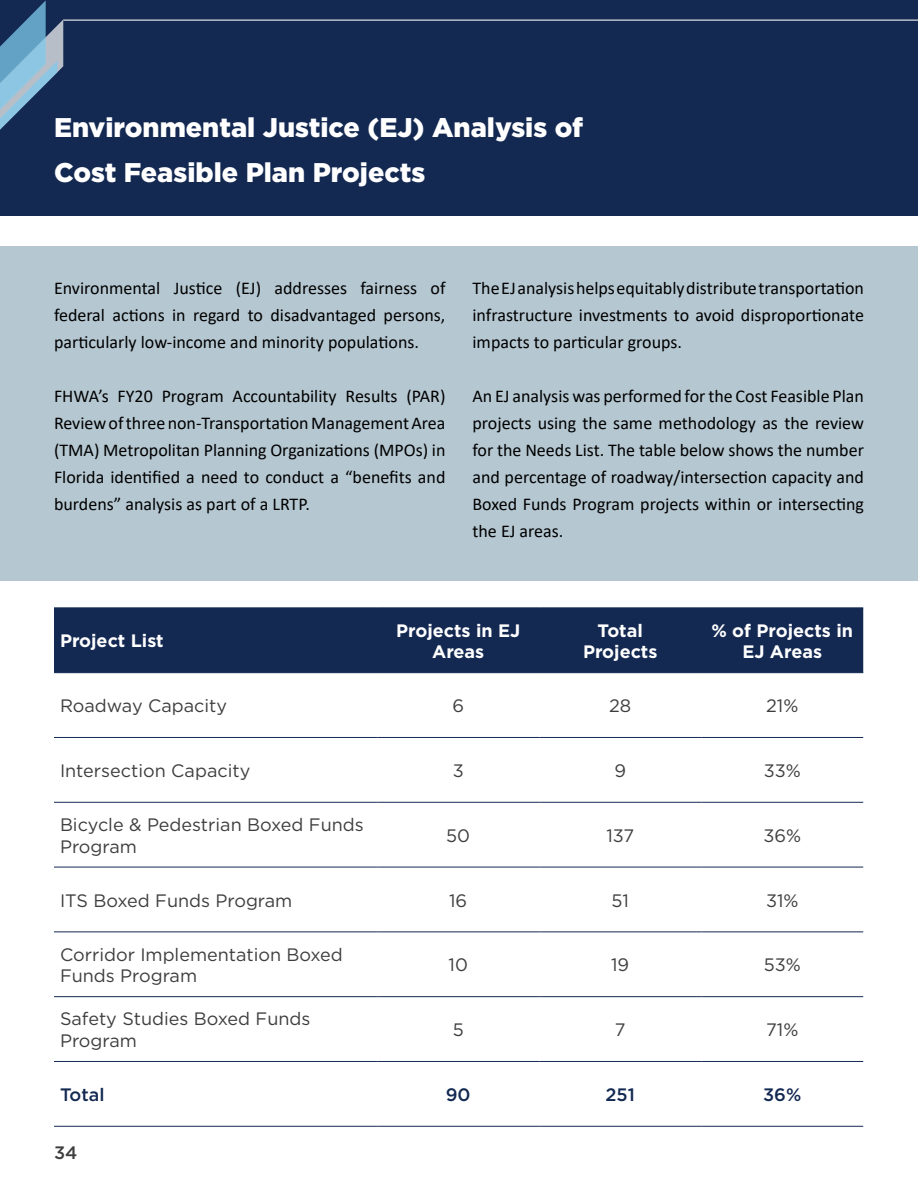
<style>
.page{position:relative;width:918px;height:1188px;background:#fff}
.page>*{position:absolute;margin:0;border:0;box-sizing:border-box;transform-origin:0 0}
.Title_2{font:900 27px "Gotham";color:#fff}
.Normal_text{font:18px/27px "Calibri";color:#000;text-align:justify}
.t1{font:18px/21.6px "Gotham";color:#3e3e3f}
.t2{font:700 18px/21.6px "Gotham";color:#fff;text-align:center}
.t3{font:500 18px "Gotham";color:#132952}
.t4{font:500 18px "Gotham";color:#3e3e3f}
</style>
<div class="page">
<div style="left:0;top:246px;width:918px;height:334px;background:#b5c7d1"></div>
<div style="left:0;top:0;width:918px;height:216px;background:#132952"></div>
<div style="left:54px;top:609px;width:809px;height:63px;background:#132952"></div>
<hr style="left:54px;top:608px;width:323px;height:1px;background:#132952">
<hr style="left:377px;top:608px;width:162px;height:1px;background:#132952">
<hr style="left:539px;top:608px;width:162px;height:1px;background:#132952">
<hr style="left:701px;top:608px;width:162px;height:1px;background:#132952">
<hr style="left:54px;top:672px;width:323px;height:1px;background:#132952">
<hr style="left:377px;top:672px;width:162px;height:1px;background:#132952">
<hr style="left:539px;top:672px;width:162px;height:1px;background:#132952">
<hr style="left:701px;top:672px;width:162px;height:1px;background:#132952">
<hr style="left:54px;top:737px;width:323px;height:1px;background:#132952">
<hr style="left:377px;top:737px;width:162px;height:1px;background:#132952">
<hr style="left:539px;top:737px;width:162px;height:1px;background:#132952">
<hr style="left:701px;top:737px;width:162px;height:1px;background:#132952">
<hr style="left:54px;top:802px;width:323px;height:1px;background:#132952">
<hr style="left:377px;top:802px;width:162px;height:1px;background:#132952">
<hr style="left:539px;top:802px;width:162px;height:1px;background:#132952">
<hr style="left:701px;top:802px;width:162px;height:1px;background:#132952">
<hr style="left:54px;top:867px;width:323px;height:1px;background:#132952">
<hr style="left:377px;top:867px;width:162px;height:1px;background:#132952">
<hr style="left:539px;top:867px;width:162px;height:1px;background:#132952">
<hr style="left:701px;top:867px;width:162px;height:1px;background:#132952">
<hr style="left:54px;top:932px;width:323px;height:1px;background:#132952">
<hr style="left:377px;top:932px;width:162px;height:1px;background:#132952">
<hr style="left:539px;top:932px;width:162px;height:1px;background:#132952">
<hr style="left:701px;top:932px;width:162px;height:1px;background:#132952">
<hr style="left:54px;top:996px;width:323px;height:1px;background:#132952">
<hr style="left:377px;top:996px;width:162px;height:1px;background:#132952">
<hr style="left:539px;top:996px;width:162px;height:1px;background:#132952">
<hr style="left:701px;top:996px;width:162px;height:1px;background:#132952">
<hr style="left:54px;top:1061px;width:323px;height:1px;background:#132952">
<hr style="left:377px;top:1061px;width:162px;height:1px;background:#132952">
<hr style="left:539px;top:1061px;width:162px;height:1px;background:#132952">
<hr style="left:701px;top:1061px;width:162px;height:1px;background:#132952">
<hr style="left:54px;top:1126px;width:323px;height:1px;background:#132952">
<hr style="left:377px;top:1126px;width:162px;height:1px;background:#132952">
<hr style="left:539px;top:1126px;width:162px;height:1px;background:#132952">
<hr style="left:701px;top:1126px;width:162px;height:1px;background:#132952">
<svg style="left:0;top:0;width:63px;height:130px"></svg>
<hr style="left:63px;top:19px;width:855px;height:2px;background:#f0f0f0">
<p class="Title_2" style="left:54px;top:109px;width:531px">Environmental Justice (EJ) Analysis of</p>
<p class="Title_2" style="left:54px;top:154px;width:373px">Cost Feasible Plan Projects</p>
<p class="Normal_text" style="left:54px;top:274px;width:393px">Environmental Justice (EJ) addresses fairness of federal actions in regard to disadvantaged persons, particularly low-income and minority populations.</p>
<p class="Normal_text" style="left:54px;top:382px;width:393px">FHWA’s FY20 Program Accountability Results (PAR)<br>Review of three non-Transportation Management Area (TMA) Metropolitan Planning Organizations (MPOs) in Florida identified a need to conduct a “benefits and burdens” analysis as part of a LRTP.</p>
<p class="Normal_text" style="left:472px;top:274px;width:393px">The EJ analysis helps equitably distribute transportation infrastructure investments to avoid disproportionate impacts to particular groups.</p>
<p class="Normal_text" style="left:472px;top:382px;width:393px">An EJ analysis was performed for the Cost Feasible Plan projects using the same methodology as the review for the Needs List. The table below shows the number and percentage of roadway/intersection capacity and Boxed Funds Program projects within or intersecting the EJ areas.</p>
<p class="t2" style="left:60px;top:630px;width:105px">Project List</p>
<p class="t2" style="left:396px;top:619px;width:126px">Projects in EJ<br>Areas</p>
<p class="t2" style="left:598px;top:619px;width:47px">Total</p>
<p class="t2" style="left:583px;top:641px;width:76px">Projects</p>
<p class="t2" style="left:711px;top:619px;width:143px">% of Projects in<br>EJ Areas</p>
<p class="t1" style="left:60px;top:695px;width:169px">Roadway Capacity</p>
<p class="t1" style="left:452px;top:695px;width:13px">6</p>
<p class="t1" style="left:609px;top:695px;width:24px">28</p>
<p class="t1" style="left:766px;top:695px;width:34px">21%</p>
<p class="t1" style="left:60px;top:760px;width:192px">Intersection Capacity</p>
<p class="t1" style="left:453px;top:760px;width:13px">3</p>
<p class="t1" style="left:614px;top:760px;width:13px">9</p>
<p class="t1" style="left:764px;top:760px;width:39px">33%</p>
<p class="t1" style="left:60px;top:814px;width:305px">Bicycle &amp; Pedestrian Boxed Funds<br>Program</p>
<p class="t1" style="left:446px;top:824px;width:25px">50</p>
<p class="t1" style="left:606px;top:824px;width:29px">137</p>
<p class="t1" style="left:763px;top:824px;width:39px">36%</p>
<p class="t1" style="left:60px;top:889px;width:234px">ITS Boxed Funds Program</p>
<p class="t1" style="left:449px;top:889px;width:20px">16</p>
<p class="t1" style="left:612px;top:889px;width:19px">51</p>
<p class="t1" style="left:766px;top:889px;width:34px">31%</p>
<p class="t1" style="left:60px;top:943px;width:284px">Corridor Implementation Boxed<br>Funds Program</p>
<p class="t1" style="left:449px;top:954px;width:21px">10</p>
<p class="t1" style="left:611px;top:954px;width:20px">19</p>
<p class="t1" style="left:764px;top:954px;width:38px">53%</p>
<p class="t1" style="left:60px;top:1008px;width:252px">Safety Studies Boxed Funds<br>Program</p>
<p class="t1" style="left:453px;top:1019px;width:13px">5</p>
<p class="t1" style="left:615px;top:1019px;width:12px">7</p>
<p class="t1" style="left:766px;top:1019px;width:34px">71%</p>
<p class="t3" style="left:60px;top:1083px;width:46px">Total</p>
<p class="t3" style="left:446px;top:1083px;width:26px">90</p>
<p class="t3" style="left:606px;top:1083px;width:31px">251</p>
<p class="t3" style="left:763px;top:1083px;width:40px">36%</p>
<p class="t4" style="left:54px;top:1141px;width:25px">34</p>
</div>
